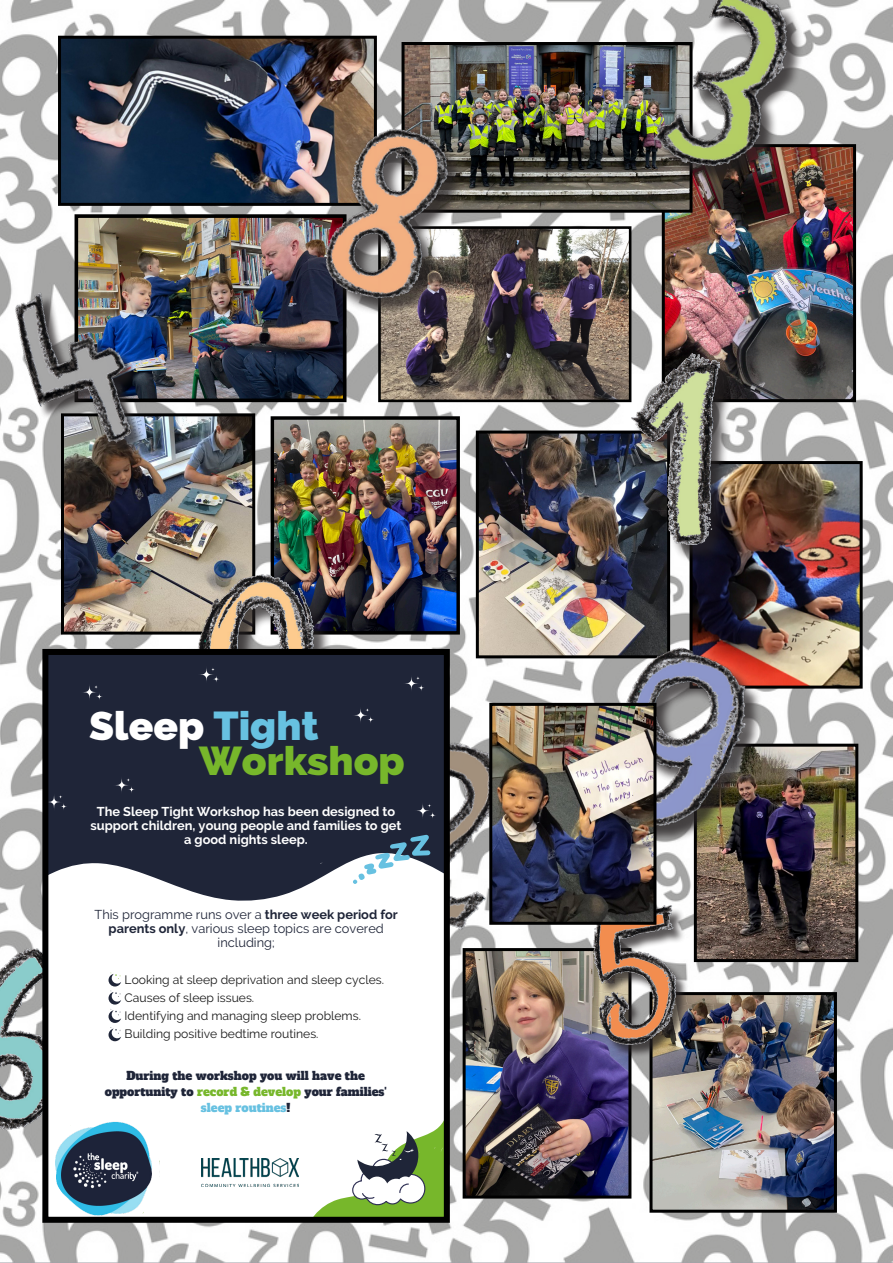
<style>
.page{position:relative;width:893px;height:1263px;background:#fff}
.page>*{position:absolute;margin:0;border:0;box-sizing:border-box;transform-origin:0 0}
.t1{font:800 40.5px "Raleway";color:#fff}
.t2{font:800 40.5px "Raleway";color:#77b72b}
.t3{font:700 12.75px/13.6px "Raleway";color:#fff;text-align:center}
.t4{font:12.75px/13.6px "Raleway";color:#1f2538;text-align:center}
.t5{font:12.15px/18.3px "Raleway";color:#1a1a1a}
.t6{font:11.4px/15.8px "Alfa Slab One";color:#1f2538;text-align:center}
.s1{color:#67c1e1}
.s2{font-weight:700}
.s3{color:#77b72b}
</style>
<div class="page">
<img style="left:0;top:1px;width:893px;height:1261px">
<img style="left:698px;top:748px;width:156px;height:210px">
<div style="left:694px;top:744px;width:164px;height:218px;border:3px solid #000"></div>
<img style="left:65px;top:417px;width:186px;height:214px">
<div style="left:61px;top:413px;width:194px;height:222px;border:3px solid #000"></div>
<img style="left:62px;top:40px;width:311px;height:162px">
<div style="left:58px;top:36px;width:319px;height:170px;border:3px solid #000"></div>
<img style="left:666px;top:148px;width:186px;height:250px">
<div style="left:662px;top:144px;width:194px;height:258px;border:3px solid #000"></div>
<img style="left:653px;top:996px;width:180px;height:213px">
<div style="left:649px;top:992px;width:188px;height:221px;border:3px solid #000"></div>
<img style="left:694px;top:465px;width:165px;height:220px">
<div style="left:690px;top:461px;width:173px;height:228px;border:3px solid #000"></div>
<img style="left:382px;top:230px;width:245px;height:168px">
<div style="left:378px;top:226px;width:253px;height:176px;border:3px solid #000"></div>
<img style="left:80px;top:219px;width:261px;height:178px">
<div style="left:75px;top:214px;width:271px;height:188px;border:4px solid #000"></div>
<img style="left:406px;top:46px;width:283px;height:163px">
<div style="left:402px;top:42px;width:291px;height:171px;border:3px solid #000"></div>
<img style="left:275px;top:420px;width:181px;height:211px">
<div style="left:271px;top:416px;width:189px;height:219px;border:3px solid #000"></div>
<img style="left:467px;top:952px;width:160px;height:242px">
<div style="left:463px;top:948px;width:168px;height:250px;border:3px solid #000"></div>
<img style="left:480px;top:435px;width:186px;height:219px">
<div style="left:476px;top:431px;width:194px;height:227px;border:3px solid #000"></div>
<div style="left:633px;top:355px;width:103px;height:207px;background:#231f20;opacity:.75"></div>
<img style="left:631px;top:354px;width:88px;height:190px">
<div style="left:198px;top:576px;width:134px;height:224px;background:#231f20;opacity:.75"></div>
<img style="left:197px;top:575px;width:118px;height:74px">
<img style="left:450px;top:730px;width:81px;height:206px">
<img style="left:0;top:273px;width:154px;height:193px">
<div style="left:594px;top:907px;width:95px;height:151px;background:#231f20;opacity:.75"></div>
<img style="left:593px;top:906px;width:82px;height:138px">
<img style="left:0;top:948px;width:42px;height:182px">
<div style="left:327px;top:130px;width:139px;height:187px;background:#231f20;opacity:.75"></div>
<img style="left:315px;top:117px;width:148px;height:194px">
<img style="left:584px;top:635px;width:178px;height:218px">
<img style="left:649px;top:0;width:155px;height:183px">
<img style="left:493px;top:707px;width:159px;height:214px">
<div style="left:489px;top:703px;width:167px;height:222px;border:3px solid #000"></div>
<div style="left:45px;top:849px;width:402px;height:371px;background:#fff"></div>
<svg style="left:49px;top:656px;width:394px;height:245px;background:#323749"></svg>
<svg style="left:353px;top:835px;width:77px;height:49px"></svg>
<svg style="left:314px;top:1122px;width:129px;height:94px"></svg>
<svg style="left:403px;top:675px;width:23px;height:17px"></svg>
<svg style="left:352px;top:706px;width:23px;height:18px"></svg>
<svg style="left:198px;top:666px;width:23px;height:17px"></svg>
<svg style="left:81px;top:683px;width:23px;height:18px"></svg>
<svg style="left:49px;top:793px;width:19px;height:18px"></svg>
<svg style="left:414px;top:802px;width:23px;height:18px"></svg>
<svg style="left:49px;top:827px;width:40px;height:36px"></svg>
<svg style="left:109px;top:972px;width:12px;height:69px"></svg>
<img style="left:55px;top:1121px;width:97px;height:95px">
<svg style="left:140px;top:1121px;width:20px;height:45px"></svg>
<svg style="left:141px;top:1176px;width:11px;height:40px"></svg>
<svg style="left:55px;top:1121px;width:17px;height:38px"></svg>
<svg style="left:55px;top:1167px;width:21px;height:49px"></svg>
<img style="left:202px;top:1158px;width:96px;height:29px">
<svg style="left:113px;top:776px;width:23px;height:18px"></svg>
<div style="left:42px;top:649px;width:408px;height:574px;border:6px solid #000"></div>
<p class="t1" style="left:89px;top:702px;width:231px">Sleep <span class="s1">Tight</span></p>
<p class="t2" style="left:199px;top:737px;width:207px">Workshop</p>
<p class="t3" style="left:90px;top:805px;width:313px">The Sleep Tight Workshop has been designed to support children, young people and families to get a good nights sleep.</p>
<p class="t4" style="left:95px;top:908px;width:305px">This programme runs over a <span class="s2">three week period for parents only</span>, various sleep topics are covered including;</p>
<p class="t5" style="left:125px;top:970px;width:261px">Looking at sleep deprivation and sleep cycles.</p>
<p class="t5" style="left:125px;top:988px;width:238px">Causes of sleep issues.<br>Identifying and managing sleep problems.<br>Building positive bedtime routines.</p>
<p class="t6" style="left:105px;top:1067px;width:283px">During the workshop you will have the opportunity to <span class="s3">record &amp; develop</span> your families' <span class="s1">sleep routines</span>!</p>
</div>
